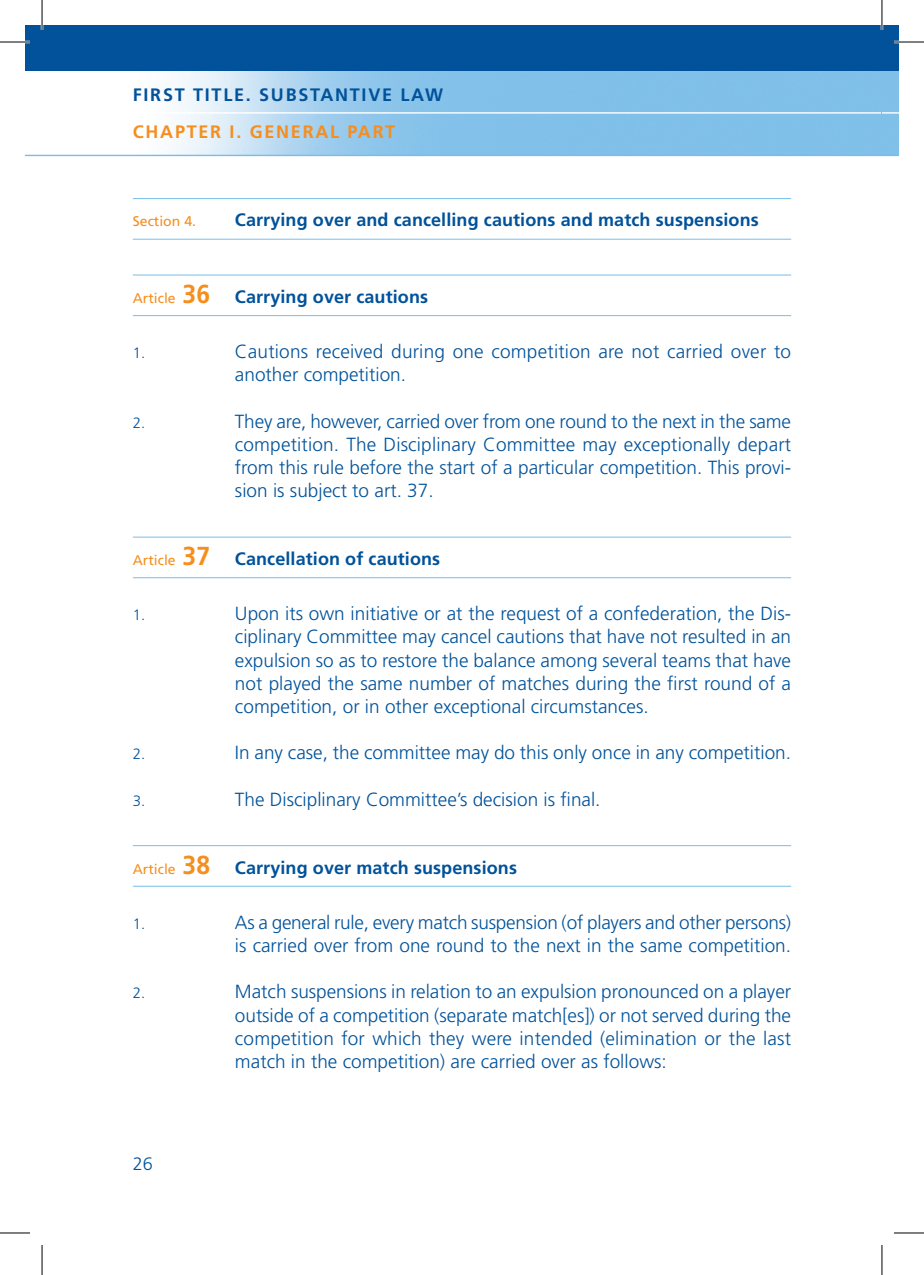
<style>
.page{position:relative;width:924px;height:1275px;background:#fff}
.page>*{position:absolute;margin:0;border:0;box-sizing:border-box;transform-origin:0 0}
.t1{font:300 19px/23.2px "Frutiger";color:#01529a;text-align:justify}
.t2{font:700 18px "Frutiger";letter-spacing:.005em;color:#01529a}
.t3{font:700 18px "Frutiger";letter-spacing:.095em;color:#01529a}
.t4{font:700 18px "Frutiger";letter-spacing:.095em;color:#f68e1e}
.t5{font:300 18px "Frutiger";color:#01529a}
.t6{font:300 15px "Frutiger";color:#01529a}
.t7{font:14px "Frutiger";color:#f68e1e}
.s1{font-weight:700;font-size:26px}
</style>
<div class="page">
<img style="left:25px;top:70px;width:873px;height:85px">
<div style="left:25px;top:25px;width:856px;height:45px;background:#01529a"></div>
<hr style="left:25px;top:112px;width:856px;height:2px;background:#fff">
<hr style="left:25px;top:155px;width:856px;height:1px;background:#78bde8">
<div style="left:881px;top:25px;width:17px;height:45px;background:#01529a"></div>
<svg style="left:881px;top:112px;width:17px;height:2px"></svg>
<svg style="left:881px;top:155px;width:17px;height:1px"></svg>
<hr style="left:133px;top:198px;width:657px;height:1px;background:#78bde8">
<hr style="left:133px;top:239px;width:657px;height:1px;background:#78bde8">
<hr style="left:133px;top:275px;width:657px;height:1px;background:#78bde8">
<hr style="left:133px;top:315px;width:657px;height:1px;background:#78bde8">
<hr style="left:133px;top:537px;width:657px;height:1px;background:#78bde8">
<hr style="left:133px;top:577px;width:657px;height:1px;background:#78bde8">
<hr style="left:133px;top:845px;width:657px;height:1px;background:#78bde8">
<hr style="left:133px;top:885px;width:657px;height:1px;background:#78bde8">
<hr style="left:0;top:41px;width:30px;height:2px;background:#fff">
<hr style="left:893px;top:41px;width:30px;height:2px;background:#fff">
<hr style="left:41px;top:0;width:2px;height:30px;background:#fff">
<hr style="left:880px;top:0;width:2px;height:30px;background:#fff">
<hr style="left:0;top:42px;width:30px;height:1px;background:#000">
<hr style="left:893px;top:42px;width:30px;height:1px;background:#000">
<hr style="left:0;top:1232px;width:30px;height:1px;background:#000">
<hr style="left:893px;top:1232px;width:30px;height:1px;background:#000">
<hr style="left:42px;top:0;width:1px;height:30px;background:#000">
<hr style="left:42px;top:1245px;width:1px;height:30px;background:#000">
<hr style="left:881px;top:0;width:1px;height:30px;background:#000">
<hr style="left:881px;top:1245px;width:1px;height:30px;background:#000">
<p class="t3" style="left:133px;top:87px;width:312px">FIRST TITLE. SUBSTANTIVE LAW</p>
<p class="t4" style="left:133px;top:124px;width:264px">CHAPTER I. GENERAL PART</p>
<p class="t7" style="left:133px;top:216px;width:65px">Section 4.</p>
<p class="t2" style="left:235px;top:213px;width:525px">Carrying over and cancelling cautions and match suspensions</p>
<p class="t7" style="left:133px;top:292px;width:79px">Article <span class="s1">36</span></p>
<p class="t2" style="left:235px;top:289px;width:194px">Carrying over cautions</p>
<p class="t6" style="left:133px;top:347px;width:14px">1.</p>
<p class="t1" style="left:235px;top:341px;width:557px">Cautions received during one competition are not carried over to another competition.</p>
<p class="t6" style="left:133px;top:416px;width:14px">2.</p>
<p class="t1" style="left:235px;top:411px;width:557px">They are, however, carried over from one round to the next in the same competition. The Disciplinary Committee may exceptionally depart from this rule before the start of a particular competition. This provi&shy;sion is subject to art. 37.</p>
<p class="t7" style="left:133px;top:554px;width:79px">Article <span class="s1">37</span></p>
<p class="t2" style="left:235px;top:551px;width:207px">Cancellation of cautions</p>
<p class="t6" style="left:133px;top:609px;width:14px">1.</p>
<p class="t1" style="left:235px;top:603px;width:557px">Upon its own initiative or at the request of a confederation, the Dis&shy;ciplinary Committee may cancel cautions that have not resulted in an expulsion so as to restore the balance among several teams that have not played the same number of matches during the first round of a competition, or in other exceptional circumstances.</p>
<p class="t6" style="left:133px;top:748px;width:14px">2.</p>
<p class="t1" style="left:235px;top:742px;width:557px">In any case, the committee may do this only once in any competition.</p>
<p class="t6" style="left:133px;top:794px;width:14px">3.</p>
<p class="t1" style="left:235px;top:789px;width:367px">The Disciplinary Committee’s decision is final.</p>
<p class="t7" style="left:133px;top:863px;width:79px">Article <span class="s1">38</span></p>
<p class="t2" style="left:235px;top:860px;width:283px">Carrying over match suspensions</p>
<p class="t6" style="left:133px;top:917px;width:14px">1.</p>
<p class="t1" style="left:235px;top:912px;width:557px">As a general rule, every match suspension (of players and other persons) is carried over from one round to the next in the same competition.</p>
<p class="t6" style="left:133px;top:987px;width:14px">2.</p>
<p class="t1" style="left:235px;top:981px;width:557px">Match suspensions in relation to an expulsion pronounced on a player outside of a competition (separate match[es]) or not served during the competition for which they were intended (elimination or the last match in the competition) are carried over as follows:</p>
<p class="t5" style="left:133px;top:1156px;width:22px">26</p>
</div>
